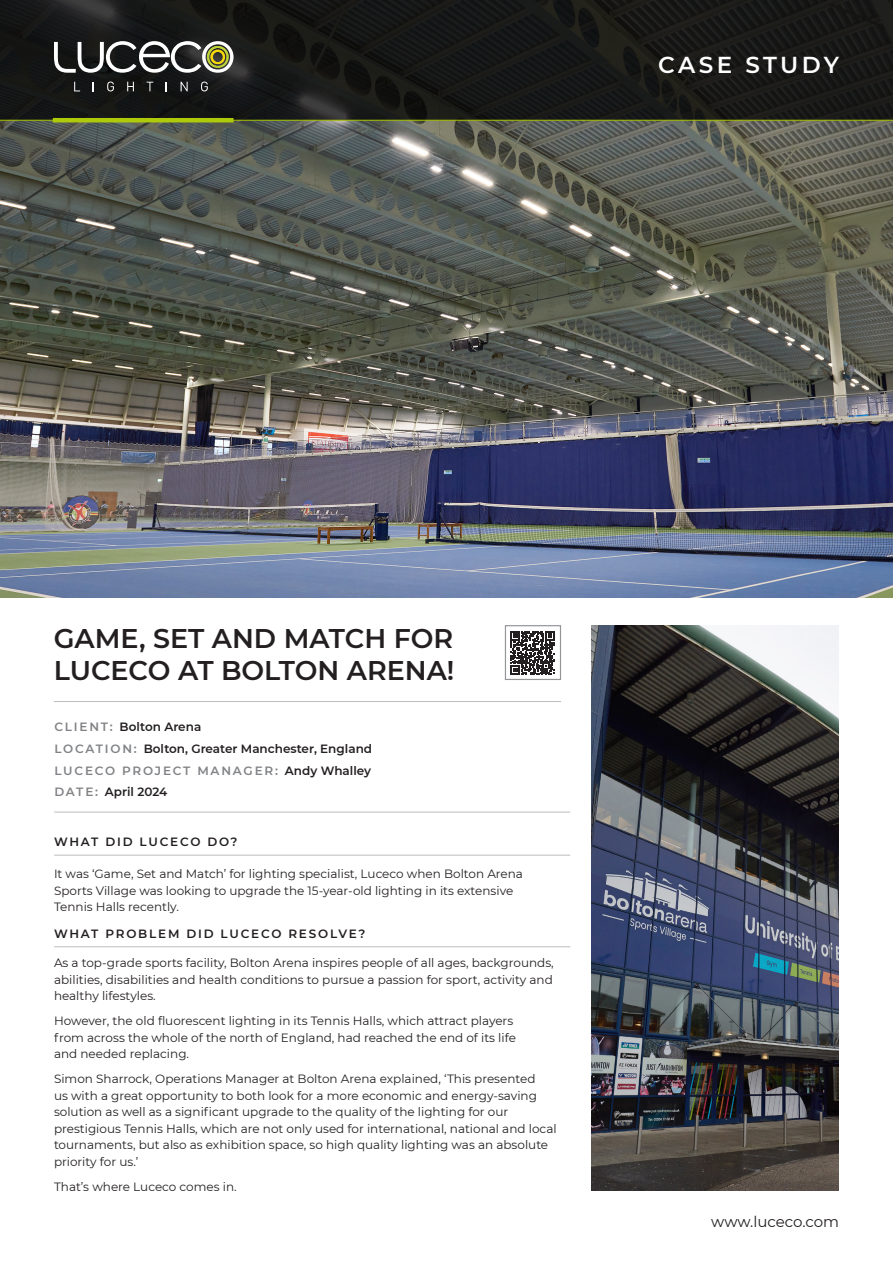
<style>
.page{position:relative;width:893px;height:1263px;background:#fff}
.page>*{position:absolute;margin:0;border:0;box-sizing:border-box;transform-origin:0 0}
.t1{font:600 27px/32.4px "Montserrat";color:#231f20}
.t2{font:600 23.1px "Montserrat";letter-spacing:.14em;color:#fff}
.t3{font:15px "Montserrat";letter-spacing:-.005em;color:#231f20}
.Headers{font:12px/16.5px "Montserrat";color:#231f20}
.Headers-2{font:600 12px "Montserrat";color:#231f20}
.Headers-3{font:600 12px "Montserrat";letter-spacing:.15em;color:#231f20}
.Headers-4{font:600 12px "Montserrat";letter-spacing:.14em;color:#808285}
.s1{color:#808285}
.s2{color:#231f20}
</style>
<div class="page">
<img style="left:0;top:121px;width:893px;height:476px">
<svg style="left:0;top:0;width:893px;height:120px;fill:#171817"></svg>
<hr style="left:0;top:120px;width:893px;height:1px;background:#afca0b">
<hr style="left:54px;top:855px;width:516px;height:1px;background:#bcbdc0">
<hr style="left:54px;top:946px;width:516px;height:1px;background:#bcbdc0">
<hr style="left:54px;top:701px;width:507px;height:1px;background:#bcbdc0">
<hr style="left:54px;top:812px;width:516px;height:1px;background:#bcbdc0">
<img style="left:591px;top:625px;width:248px;height:566px">
<hr style="left:53px;top:118px;width:181px;height:4px;background:#afca0b">
<svg style="left:74px;top:82px;width:6px;height:9px"></svg>
<svg style="left:107px;top:82px;width:7px;height:9px"></svg>
<svg style="left:127px;top:82px;width:7px;height:9px"></svg>
<svg style="left:147px;top:82px;width:6px;height:9px"></svg>
<svg style="left:181px;top:82px;width:7px;height:9px"></svg>
<svg style="left:201px;top:82px;width:7px;height:9px"></svg>
<svg style="left:54px;top:41px;width:180px;height:32px"></svg>
<div style="left:505px;top:625px;width:56px;height:55px;border:1px solid #939598"></div>
<svg style="left:511px;top:631px;width:43px;height:44px"></svg>
<p class="t2" style="left:658px;top:49px;width:182px">CASE STUDY</p>
<p class="t1" style="left:54px;top:621px;width:402px">GAME, SET AND MATCH FOR<br>LUCECO AT BOLTON ARENA!</p>
<p class="Headers-2" style="left:54px;top:719px;width:148px"><span class="s1">CLIENT:</span> Bolton Arena</p>
<p class="Headers-2" style="left:54px;top:740px;width:319px"><span class="s1">LOCATION:</span> Bolton, Greater Manchester, England</p>
<p class="Headers-4" style="left:54px;top:762px;width:318px">LUCECO PROJECT MANAGER: <span class="s2">Andy Whalley</span></p>
<p class="Headers-2" style="left:54px;top:783px;width:114px"><span class="s1">DATE:</span> April 2024</p>
<p class="Headers-3" style="left:54px;top:833px;width:185px">WHAT DID LUCECO DO?</p>
<p class="Headers" style="left:54px;top:865px;width:471px">It was ‘Game, Set and Match’ for lighting specialist, Luceco when Bolton Arena<br>Sports Village was looking to upgrade the 15-year-old lighting in its extensive<br>Tennis Halls recently.</p>
<p class="Headers-3" style="left:54px;top:925px;width:313px">WHAT PROBLEM DID LUCECO RESOLVE?</p>
<p class="Headers" style="left:54px;top:954px;width:501px;text-align:justify">As a top-grade sports facility, Bolton Arena inspires people of all ages, backgrounds, abilities, disabilities and health conditions to pursue a passion for sport, activity and healthy lifestyles.</p>
<p class="Headers" style="left:54px;top:1012px;width:463px">However, the old fluorescent lighting in its Tennis Halls, which attract players from across the whole of the north of England, had reached the end of its life and needed replacing.</p>
<p class="Headers" style="left:54px;top:1070px;width:504px">Simon Sharrock, Operations Manager at Bolton Arena explained, ‘This presented<br>us with a great opportunity to both look for a more economic and energy-saving solution as well as a significant upgrade to the quality of the lighting for our prestigious Tennis Halls, which are not only used for international, national and local tournaments, but also as exhibition space, so high quality lighting was an absolute priority for us.’</p>
<p class="Headers" style="left:54px;top:1178px;width:184px">That’s where Luceco comes in.</p>
<p class="t3" style="left:711px;top:1212px;width:129px">www.luceco.com</p>
</div>
